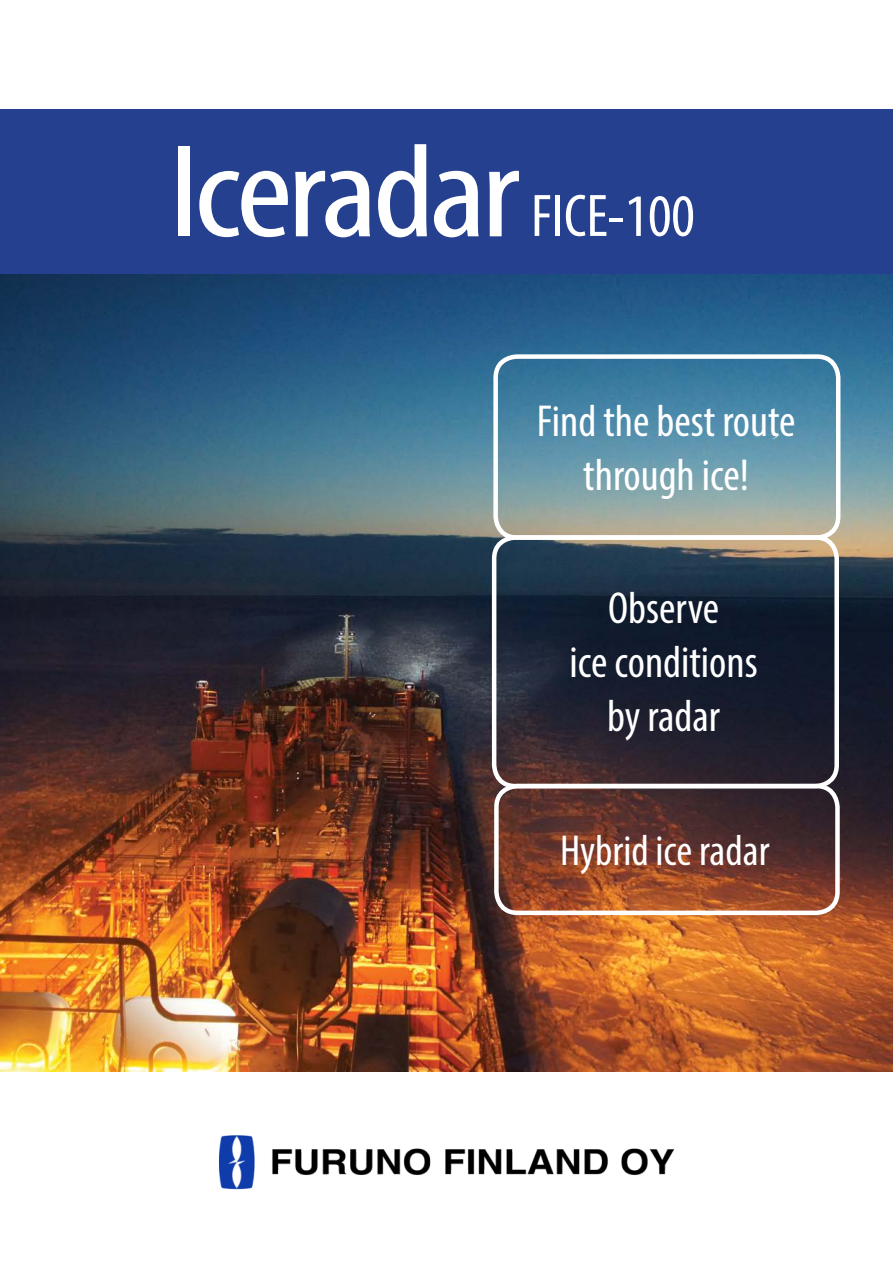
<style>
.page{position:relative;width:893px;height:1263px;background:#fff}
.page>*{position:absolute;margin:0;border:0;box-sizing:border-box;transform-origin:0 0}
.t1{font:condensed 133.2px "Myriad Pro";letter-spacing:-.03em;color:#fff;scale:1.16 1}
.t2{font:condensed 45px/54px "Myriad Pro";color:#fff;text-align:center}
.t3{font:condensed 43.5px "Myriad Pro";color:#fff}
.s1{font-size:60.6px}
</style>
<div class="page">
<img style="left:0;top:274px;width:893px;height:798px">
<div style="left:0;top:109px;width:893px;height:165px;background:#25408f"></div>
<div style="left:493px;top:354px;width:347px;height:186px;border:4px solid #fff;border-radius:21px"></div>
<div style="left:492px;top:535px;width:347px;height:253px;border:4px solid #fff;border-radius:21px"></div>
<div style="left:494px;top:784px;width:346px;height:131px;border:4px solid #fff;border-radius:21px"></div>
<img style="left:219px;top:1135px;width:455px;height:55px">
<h1 class="t1" style="left:169px;top:112px;width:455px">Iceradar <span class="s1">FICE-100</span></h1>
<p class="t2" style="left:537px;top:394px;width:260px">Find the best route through ice!</p>
<p class="t2" style="left:569px;top:581px;width:190px">Observe<br>ice conditions by radar</p>
<p class="t3" style="left:560px;top:825px;width:211px">Hybrid ice radar</p>
</div>
